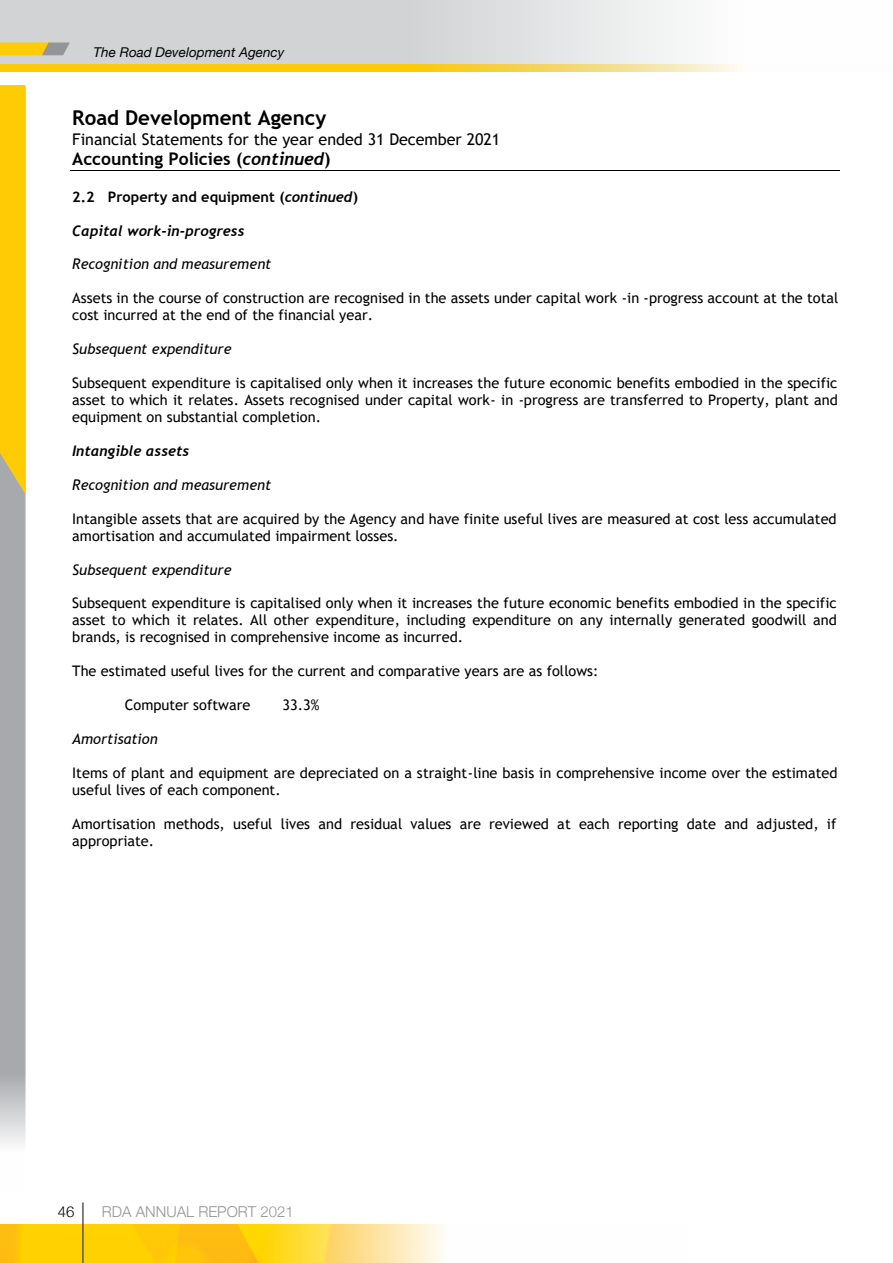
<style>
.page{position:relative;width:893px;height:1263px;background:#fff}
.page>*{position:absolute;margin:0;border:0;box-sizing:border-box;transform-origin:0 0}
.t1{font:700 20.55px "Trebuchet MS";color:#000}
.t2{font:700 17.55px "Trebuchet MS";color:#000}
.t3{font:16.05px "Trebuchet MS";letter-spacing:-.005em;color:#000}
.t4{font:300 15px "Helvetica Neue";color:#939598}
.t5{font:300 15px "Helvetica Neue";color:#000}
.t6{font:14.55px/17px "Trebuchet MS";color:#000}
.t7{font:italic 14.55px "Trebuchet MS";color:#000}
.t8{font:italic 700 14.55px "Trebuchet";color:#000}
.t9{font:700 14.55px "Trebuchet MS";color:#000}
.t10{font:italic 13.5px "Helvetica Neue";color:#000}
.s1{font-family:"Trebuchet";font-style:italic}
</style>
<div class="page">
<div style="left:0;top:0;width:892px;height:72px;background:linear-gradient(to right,#c4c6c7,#fefefe)"></div>
<svg style="left:0;top:85px;width:26px;height:1060px"></svg>
<img style="left:0;top:1225px;width:444px;height:38px">
<hr style="left:82px;top:1202px;width:2px;height:61px;background:#58595b">
<svg style="left:0;top:43px;width:70px;height:12px"></svg>
<svg style="left:0;top:64px;width:892px;height:8px"></svg>
<hr style="left:70px;top:170px;width:770px;height:1px;background:#000">
<p class="t10" style="left:94px;top:42px;width:192px">The Road Development Agency</p>
<h1 class="t1" style="left:72px;top:105px;width:255px">Road Development Agency</h1>
<p class="t3" style="left:72px;top:129px;width:430px">Financial Statements for the year ended 31 December 2021</p>
<p class="t2" style="left:72px;top:148px;width:260px">Accounting Policies (<span class="s1">continued</span>)</p>
<p class="t9" style="left:72px;top:187px;width:287px">2.2 Property and equipment (<span class="s1">continued</span>)</p>
<p class="t8" style="left:72px;top:221px;width:174px">Capital work-in-progress</p>
<p class="t7" style="left:72px;top:255px;width:200px">Recognition and measurement</p>
<p class="t6" style="left:72px;top:290px;width:768px">Assets in the course of construction are recognised in the assets under capital work -in -progress account at the total cost incurred at the end of the financial year.</p>
<p class="t7" style="left:72px;top:340px;width:161px">Subsequent expenditure</p>
<p class="t6" style="left:72px;top:374px;width:767px;text-align:justify">Subsequent expenditure is capitalised only when it increases the future economic benefits embodied in the specific asset to which it relates. Assets recognised under capital work- in -progress are transferred to Property, plant and equipment on substantial completion.</p>
<p class="t8" style="left:72px;top:441px;width:118px">Intangible assets</p>
<p class="t7" style="left:72px;top:476px;width:200px">Recognition and measurement</p>
<p class="t6" style="left:72px;top:510px;width:766px">Intangible assets that are acquired by the Agency and have finite useful lives are measured at cost less accumulated amortisation and accumulated impairment losses.</p>
<p class="t7" style="left:72px;top:560px;width:161px">Subsequent expenditure</p>
<p class="t6" style="left:72px;top:595px;width:766px;text-align:justify">Subsequent expenditure is capitalised only when it increases the future economic benefits embodied in the specific asset to which it relates. All other expenditure, including expenditure on any internally generated goodwill and brands, is recognised in comprehensive income as incurred.</p>
<p class="t6" style="left:72px;top:662px;width:528px">The estimated useful lives for the current and comparative years are as follows:</p>
<p class="t6" style="left:125px;top:696px;width:127px">Computer software</p>
<p class="t6" style="left:282px;top:696px;width:39px">33.3%</p>
<p class="t7" style="left:72px;top:730px;width:87px">Amortisation</p>
<p class="t6" style="left:72px;top:764px;width:767px">Items of plant and equipment are depreciated on a straight-line basis in comprehensive income over the estimated useful lives of each component.</p>
<p class="t6" style="left:72px;top:815px;width:766px">Amortisation methods, useful lives and residual values are reviewed at each reporting date and adjusted, if appropriate.</p>
<p class="t5" style="left:58px;top:1199px;width:18px">46</p>
<p class="t4" style="left:102px;top:1199px;width:193px">RDA ANNUAL REPORT 2021</p>
</div>
